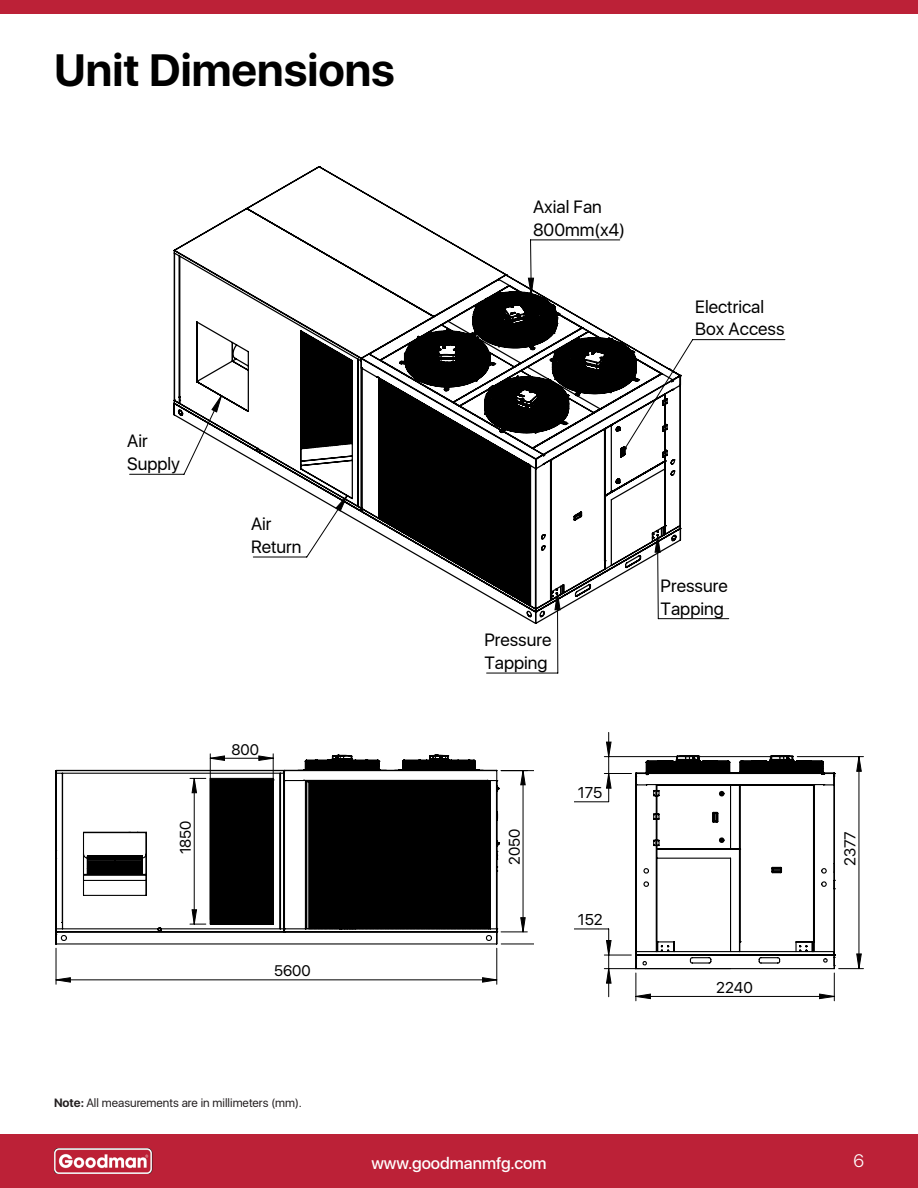
<style>
.page{position:relative;width:918px;height:1188px;background:#fff}
.page>*{position:absolute;margin:0;border:0;box-sizing:border-box;transform-origin:0 0}
.t1{font:700 45px "SFUI Display";color:#000}
.t2{font:300 18px "SFUI Display";color:#fff}
.t3{font:17.7px/22.8px "SFUI Display";color:#000}
.t4{font:500 16.5px "SFUI Display";color:#fff}
.t5{font:15.6px "SFUI Display";color:#000}
.t6{font:15.3px/19.6px "SFUI Display";color:#000}
.t7{font:12px "SFUI Display";color:#231f20}
.s1{font-weight:700}
</style>
<div class="page">
<div style="left:0;top:1134px;width:918px;height:54px;background:#bc2137"></div>
<img style="left:54px;top:1148px;width:98px;height:26px">
<div style="left:0;top:0;width:918px;height:14px;background:#bc2137"></div>
<hr style="left:496px;top:948px;width:1px;height:36px;background:#000">
<hr style="left:56px;top:948px;width:1px;height:36px;background:#000">
<hr style="left:56px;top:732px;width:441px;height:1px;background:#000">
<hr style="left:568px;top:771px;width:1px;height:173px;background:#000">
<hr style="left:917px;top:756px;width:1px;height:188px;background:#000">
<svg style="left:55px;top:753px;width:445px;height:192px"></svg>
<hr style="left:575px;top:929px;width:34px;height:1px;background:#000">
<hr style="left:575px;top:801px;width:34px;height:1px;background:#000">
<hr style="left:575px;top:773px;width:1px;height:196px;background:#000">
<svg style="left:604px;top:732px;width:259px;height:269px"></svg>
<svg style="left:56px;top:977px;width:441px;height:5px"></svg>
<svg style="left:501px;top:770px;width:33px;height:175px"></svg>
<hr style="left:327px;top:967px;width:204px;height:1px;background:#000">
<hr style="left:536px;top:735px;width:50px;height:1px;background:#000">
<hr style="left:536px;top:922px;width:50px;height:1px;background:#000">
<svg style="left:172px;top:166px;width:510px;height:459px"></svg>
<h1 class="t1" style="left:54px;top:44px;width:342px">Unit Dimensions</h1>
<p class="t3" style="left:127px;top:430px;width:54px">Air<br>Supply</p>
<p class="t3" style="left:251px;top:513px;width:52px">Air<br>Return</p>
<p class="t6" style="left:176px;top:854px;width:36px;rotate:-90deg">1850</p>
<p class="t6" style="left:232px;top:740px;width:29px">800</p>
<p class="t6" style="left:274px;top:961px;width:38px">5600</p>
<p class="t7" style="left:54px;top:1093px;width:249px"><span class="s1">Note:</span> All measurements are in millimeters (mm).</p>
<p class="t3" style="left:533px;top:196px;width:93px">Axial Fan<br>800mm(x4)</p>
<p class="t3" style="left:695px;top:295px;width:91px">Electrical<br>Box Access</p>
<p class="t3" style="left:484px;top:629px;width:69px">Pressure<br>Tapping</p>
<p class="t6" style="left:505px;top:865px;width:38px;rotate:-90deg">2050</p>
<p class="t5" style="left:578px;top:781px;width:26px">175</p>
<p class="t5" style="left:578px;top:908px;width:26px">152</p>
<p class="t3" style="left:661px;top:575px;width:69px">Pressure<br>Tapping</p>
<p class="t6" style="left:693px;top:579px;width:45px">Air<br>Return</p>
<p class="t5" style="left:716px;top:975px;width:38px">2240</p>
<p class="t5" style="left:838px;top:866px;width:37px;rotate:-90deg">2377</p>
<p class="t4" style="left:371px;top:1151px;width:177px">www.goodmanmfg.com</p>
<p class="t2" style="left:853px;top:1149px;width:12px">6</p>
</div>
